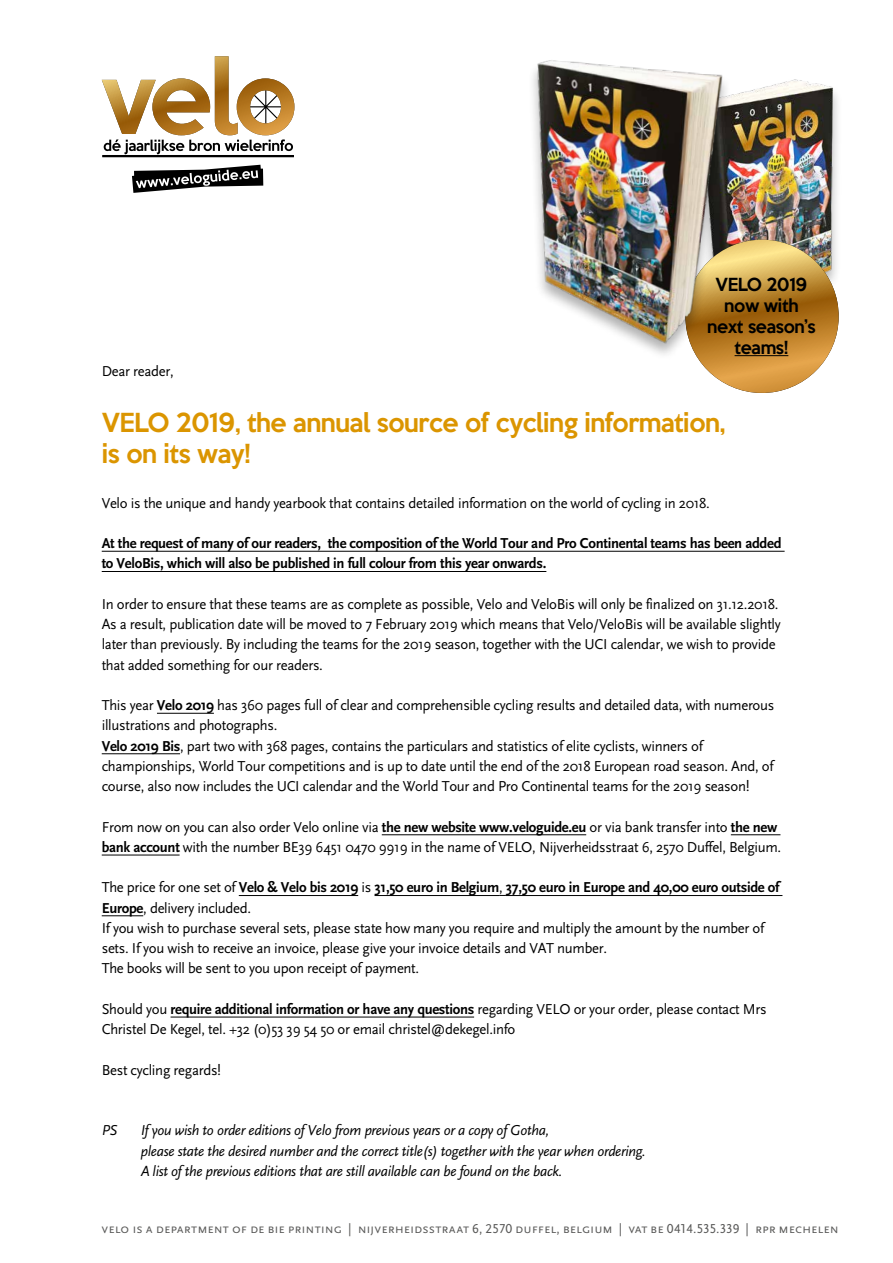
<style>
.page{position:relative;width:893px;height:1263px;background:#fff}
.page>*{position:absolute;margin:0;border:0;box-sizing:border-box;transform-origin:0 0}
.t1{font:500 24px/31.5px "Keep Calm";letter-spacing:-.02em;color:#db9500}
.t2{font:500 16.5px/21px "Keep Calm";letter-spacing:-.02em;color:#000;text-align:center}
.t3{font:15px/20.2px "Scala Sans";letter-spacing:-.02em;color:#000}
.t4{font:italic 15px/20.2px "Scala Sans";letter-spacing:-.02em;color:#000}
.t5{font:700 15px/20.2px "Scala Sans";letter-spacing:-.02em;color:#000}
.t6{font:13.5px "Scala Sans LF Caps";letter-spacing:-.005em;color:#5a5a59}
.s1{font-weight:700}
</style>
<div class="page">
<img style="left:773px;top:79px;width:65px;height:154px">
<hr style="left:102px;top:551px;width:683px;height:1px;background:#000">
<hr style="left:102px;top:571px;width:444px;height:1px;background:#000">
<hr style="left:157px;top:713px;width:57px;height:1px;background:#000">
<hr style="left:102px;top:753px;width:78px;height:1px;background:#000">
<hr style="left:382px;top:834px;width:204px;height:1px;background:#000">
<hr style="left:731px;top:834px;width:49px;height:1px;background:#000">
<hr style="left:102px;top:855px;width:78px;height:1px;background:#000">
<hr style="left:239px;top:895px;width:119px;height:1px;background:#000">
<hr style="left:375px;top:895px;width:124px;height:1px;background:#000">
<hr style="left:506px;top:895px;width:276px;height:1px;background:#000">
<hr style="left:102px;top:915px;width:41px;height:1px;background:#000">
<hr style="left:171px;top:1017px;width:303px;height:1px;background:#000">
<svg style="left:132px;top:165px;width:131px;height:28px"></svg>
<div style="left:102px;top:155px;width:192px;height:2px;border:1px solid #000"></div>
<svg style="left:102px;top:56px;width:192px;height:98px"></svg>
<img style="left:721px;top:233px;width:118px;height:160px">
<hr style="left:735px;top:355px;width:53px;height:1px;background:#000">
<img style="left:533px;top:60px;width:240px;height:321px">
<p class="t2" style="left:707px;top:273px;width:110px">VELO 2019 now with next season’s teams!</p>
<p class="t3" style="left:102px;top:362px;width:74px">Dear reader,</p>
<h1 class="t1" style="left:102px;top:405px;width:625px">VELO 2019, the annual source of cycling information, is on its way!</h1>
<p class="t3" style="left:102px;top:493px;width:610px">Velo is the unique and handy yearbook that contains detailed information on the world of cycling in 2018.</p>
<p class="t5" style="left:102px;top:533px;width:681px">At the request of many of our readers, the composition of the World Tour and Pro Continental teams has been added to VeloBis, which will also be published in full colour from this year onwards.</p>
<p class="t3" style="left:102px;top:594px;width:680px">In order to ensure that these teams are as complete as possible, Velo and VeloBis will only be finalized on 31.12.2018.<br>As a result, publication date will be moved to 7 February 2019 which means that Velo/VeloBis will be available slightly later than previously. By including the teams for the 2019 season, together with the UCI calendar, we wish to provide that added something for our readers.</p>
<p class="t3" style="left:102px;top:695px;width:674px">This year <span class="s1">Velo 2019</span> has 360 pages full of clear and comprehensible cycling results and detailed data, with numerous illustrations and photographs.<br><span class="s1">Velo 2019 Bis</span>, part two with 368 pages, contains the particulars and statistics of elite cyclists, winners of championships, World Tour competitions and is up to date until the end of the 2018 European road season. And, of course, also now includes the UCI calendar and the World Tour and Pro Continental teams for the 2019 season!</p>
<p class="t3" style="left:102px;top:817px;width:681px">From now on you can also order Velo online via <span class="s1">the new website www.veloguide.eu</span> or via bank transfer into <span class="s1">the new bank account</span> with the number BE39 6451 0470 9919 in the name of VELO, Nijverheidsstraat 6, 2570 Duffel, Belgium.</p>
<p class="t3" style="left:102px;top:878px;width:679px">The price for one set of <span class="s1">Velo &amp; Velo bis 2019</span> is <span class="s1">31,50 euro in Belgium</span>, <span class="s1">37,50 euro in Europe and 40,00 euro outside of Europe</span>, delivery included.<br>If you wish to purchase several sets, please state how many you require and multiply the amount by the number of sets. If you wish to receive an invoice, please give your invoice details and VAT number.<br>The books will be sent to you upon receipt of payment.</p>
<p class="t3" style="left:102px;top:999px;width:666px">Should you <span class="s1">require additional information or have any questions</span> regarding VELO or your order, please contact Mrs<br>Christel De Kegel, tel. +32 (0)53 39 54 50 or email christel@dekegel.info</p>
<p class="t3" style="left:102px;top:1060px;width:121px">Best cycling regards!</p>
<p class="t4" style="left:102px;top:1121px;width:17px">PS</p>
<p class="t4" style="left:141px;top:1121px;width:507px">If you wish to order editions of Velo from previous years or a copy of Gotha,<br>please state the desired number and the correct title(s) together with the year when ordering.<br>A list of the previous editions that are still available can be found on the back.</p>
<p class="t6" style="left:102px;top:1221px;width:739px">velo is a department of de bie printing | nijverheidsstraat 6, 2570 duffel, belgium | vat be 0414.535.339 | rpr mechelen</p>
</div>
